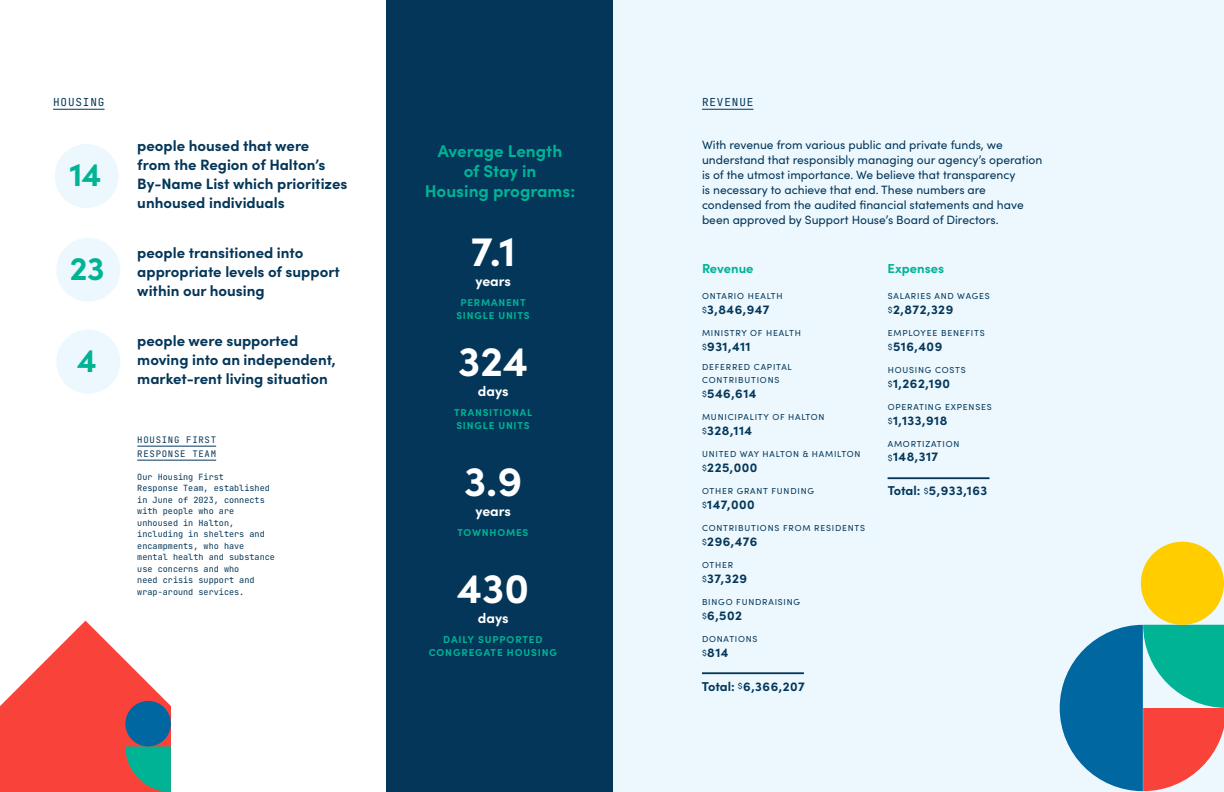
<style>
.page{position:relative;width:1224px;height:792px;background:#fff}
.page>*{position:absolute;margin:0;border:0;box-sizing:border-box;transform-origin:0 0}
.t1{font:700 42px "Sofia Pro";color:#fff}
.t2{font:700 33px "Sofia Pro";color:#00b395}
.t3{font:700 17px/20px "Sofia Pro";color:#00b395;text-align:center}
.t4{font:700 15px/19px "Sofia Pro";color:#043659}
.t5{font:700 14px "Sofia Pro";color:#fff}
.t6{font:700 13px "Sofia Pro";color:#00b395}
.t7{font:700 12.8px "Sofia Pro";letter-spacing:.04em;color:#043659}
.t8{font:700 12.8px "Sofia Pro";letter-spacing:.02em;color:#043659}
.t9{font:12px/15px "Sofia Pro";color:#043659}
.t10{font:11px "Jet Brains Mono";letter-spacing:.08em;color:#043659}
.t11{font:700 10px/13px "Sofia Pro";letter-spacing:.08em;color:#00b395;text-align:center}
.t12{font:9px/14px "Jet Brains Mono";letter-spacing:.08em;color:#043659}
.t13{font:8.7px/12.6px "Sofia Pro";letter-spacing:.09em;color:#043659}
.t14{font:8.5px/11.5px "Jet Brains Mono";color:#043659}
.s1{font-weight:400;font-size:9.2px}
</style>
<div class="page">
<div style="left:612px;top:0;width:612px;height:792px;background:#ecf8fe"></div>
<svg style="left:1060px;top:625px;width:164px;height:166px"></svg>
<div style="left:1141px;top:542px;width:83px;height:83px;background:#ffcd00;border-radius:50%"></div>
<hr style="left:702px;top:672px;width:102px;height:2px;background:#043659">
<hr style="left:888px;top:477px;width:102px;height:2px;background:#043659">
<hr style="left:702px;top:109px;width:51px;height:1px;background:#043659">
<hr style="left:53px;top:109px;width:52px;height:1px;background:#043659">
<div style="left:386px;top:0;width:227px;height:792px;background:#043659"></div>
<div style="left:55px;top:144px;width:64px;height:64px;background:#ecf8fe;border-radius:50%"></div>
<div style="left:56px;top:238px;width:64px;height:64px;background:#ecf8fe;border-radius:50%"></div>
<div style="left:56px;top:330px;width:64px;height:64px;background:#ecf8fe;border-radius:50%"></div>
<svg style="left:0;top:621px;width:171px;height:171px"></svg>
<div style="left:125px;top:701px;width:46px;height:45px;background:#0067a0;border-radius:50%"></div>
<hr style="left:137px;top:446px;width:79px;height:1px;background:#043659">
<hr style="left:137px;top:460px;width:79px;height:1px;background:#043659">
<p class="t10" style="left:53px;top:95px;width:53px">HOUSING</p>
<p class="t10" style="left:702px;top:95px;width:53px">REVENUE</p>
<h3 class="t3" style="left:425px;top:139px;width:152px">Average Length<br>of Stay in<br>Housing programs:</h3>
<p class="t4" style="left:137px;top:135px;width:212px">people housed that were<br>from the Region of Halton’s<br>By-Name List which prioritizes unhoused individuals</p>
<p class="t4" style="left:137px;top:242px;width:204px">people transitioned into appropriate levels of support within our housing</p>
<p class="t4" style="left:137px;top:330px;width:200px">people were supported moving into an independent, market-rent living situation</p>
<p class="t9" style="left:702px;top:136px;width:342px">With revenue from various public and private funds, we understand that responsibly managing our agency’s operation is of the utmost importance. We believe that transparency<br>is necessary to achieve that end. These numbers are condensed from the audited financial statements and have been approved by Support House’s Board of Directors.</p>
<h2 class="t2" style="left:70px;top:149px;width:34px">14</h2>
<h1 class="t1" style="left:471px;top:219px;width:47px">7.1</h1>
<p class="t5" style="left:475px;top:270px;width:37px">years</p>
<h2 class="t2" style="left:70px;top:243px;width:36px">23</h2>
<p class="t6" style="left:702px;top:258px;width:53px">Revenue</p>
<p class="t6" style="left:888px;top:258px;width:58px">Expenses</p>
<p class="t13" style="left:702px;top:289px;width:82px">ONTARIO HEALTH</p>
<p class="t7" style="left:702px;top:300px;width:69px"><span class="s1">$</span>3,846,947</p>
<p class="t13" style="left:702px;top:326px;width:100px">MINISTRY OF HEALTH</p>
<p class="t7" style="left:702px;top:337px;width:50px"><span class="s1">$</span>931,411</p>
<p class="t13" style="left:702px;top:360px;width:91px">DEFERRED CAPITAL<br>CONTRIBUTIONS</p>
<p class="t7" style="left:702px;top:384px;width:56px"><span class="s1">$</span>546,614</p>
<p class="t13" style="left:702px;top:410px;width:124px">MUNICIPALITY OF HALTON</p>
<p class="t7" style="left:702px;top:421px;width:52px"><span class="s1">$</span>328,114</p>
<p class="t13" style="left:702px;top:447px;width:160px">UNITED WAY HALTON &amp; HAMILTON</p>
<p class="t7" style="left:702px;top:458px;width:57px"><span class="s1">$</span>225,000</p>
<p class="t13" style="left:702px;top:484px;width:114px">OTHER GRANT FUNDING</p>
<p class="t7" style="left:702px;top:495px;width:54px"><span class="s1">$</span>147,000</p>
<p class="t13" style="left:702px;top:521px;width:165px">CONTRIBUTIONS FROM RESIDENTS</p>
<p class="t7" style="left:702px;top:532px;width:57px"><span class="s1">$</span>296,476</p>
<p class="t13" style="left:702px;top:558px;width:33px">OTHER</p>
<p class="t7" style="left:702px;top:569px;width:47px"><span class="s1">$</span>37,329</p>
<p class="t13" style="left:702px;top:595px;width:100px">BINGO FUNDRAISING</p>
<p class="t7" style="left:702px;top:606px;width:42px"><span class="s1">$</span>6,502</p>
<p class="t13" style="left:702px;top:632px;width:57px">DONATIONS</p>
<p class="t7" style="left:702px;top:643px;width:28px"><span class="s1">$</span>814</p>
<p class="t8" style="left:702px;top:676px;width:104px">Total: <span class="s1">$</span>6,366,207</p>
<p class="t13" style="left:888px;top:289px;width:104px">SALARIES AND WAGES</p>
<p class="t7" style="left:888px;top:300px;width:67px"><span class="s1">$</span>2,872,329</p>
<p class="t13" style="left:888px;top:326px;width:98px">EMPLOYEE BENEFITS</p>
<p class="t7" style="left:888px;top:337px;width:56px"><span class="s1">$</span>516,409</p>
<p class="t13" style="left:888px;top:363px;width:79px">HOUSING COSTS</p>
<p class="t7" style="left:888px;top:374px;width:64px"><span class="s1">$</span>1,262,190</p>
<p class="t13" style="left:888px;top:400px;width:105px">OPERATING EXPENSES</p>
<p class="t7" style="left:888px;top:411px;width:61px"><span class="s1">$</span>1,133,918</p>
<p class="t13" style="left:888px;top:437px;width:73px">AMORTIZATION</p>
<p class="t7" style="left:888px;top:446px;width:52px"><span class="s1">$</span>148,317</p>
<p class="t8" style="left:888px;top:481px;width:101px">Total: <span class="s1">$</span>5,933,163</p>
<p class="t11" style="left:456px;top:295px;width:75px">PERMANENT<br>SINGLE UNITS</p>
<h1 class="t1" style="left:458px;top:329px;width:71px">324</h1>
<p class="t5" style="left:478px;top:381px;width:32px">days</p>
<h2 class="t2" style="left:77px;top:335px;width:21px">4</h2>
<p class="t11" style="left:454px;top:405px;width:79px;text-align:left">TRANSITIONAL<br>SINGLE UNITS</p>
<p class="t12" style="left:137px;top:433px;width:80px">HOUSING FIRST<br>RESPONSE TEAM</p>
<p class="t14" style="left:137px;top:471px;width:139px">Our Housing First<br>Response Team, established in June of 2023, connects with people who are unhoused in Halton, including in shelters and encampments, who have mental health and substance use concerns and who<br>need crisis support and wrap-around services.</p>
<h1 class="t1" style="left:464px;top:449px;width:60px">3.9</h1>
<p class="t5" style="left:475px;top:500px;width:37px">years</p>
<p class="t11" style="left:458px;top:525px;width:72px">TOWNHOMES</p>
<h1 class="t1" style="left:457px;top:556px;width:74px">430</h1>
<p class="t5" style="left:478px;top:608px;width:32px">days</p>
<p class="t11" style="left:429px;top:633px;width:130px">DAILY SUPPORTED<br>CONGREGATE HOUSING</p>
</div>
